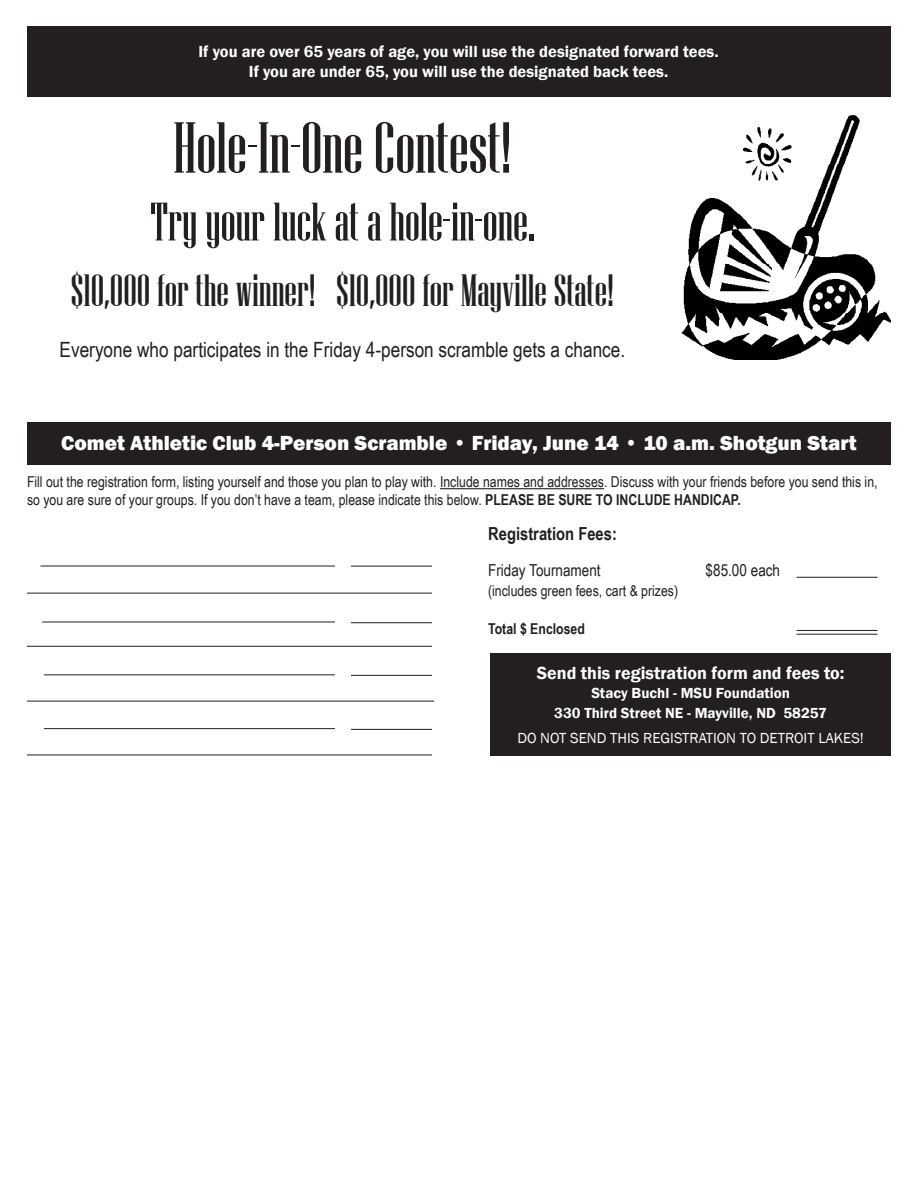
<style>
.page{position:relative;width:918px;height:1188px;background:#fff}
.page>*{position:absolute;margin:0;border:0;box-sizing:border-box;transform-origin:0 0}
.t1{font:72px "Niagara Solid";color:#231f20}
.t2{font:54px "Niagara Solid";color:#231f20}
.t3{font:45px "Niagara Solid";color:#231f20}
.t4{font:800 21px "Franklin Gothic";color:#fff}
.t5{font:21px "Arial Narrow";color:#231f20}
.t6{font:600 18px "Franklin Gothic";color:#fff}
.t7{font:700 18px "Arial Narrow";color:#231f20}
.t8{font:600 16.5px "Franklin Gothic";color:#fff}
.t9{font:16.5px "Arial Narrow";color:#231f20}
.t10{font:15px/18px "Arial Narrow";color:#231f20}
.t11{font:600 15px "Franklin Gothic";color:#fff}
.t12{font:15px "Franklin Gothic";color:#fff}
.t13{font:700 15px "Arial Narrow";color:#231f20}
.s1{font-weight:700}
</style>
<div class="page">
<div style="left:27px;top:422px;width:864px;height:42px;background:#231f20"></div>
<hr style="left:40px;top:566px;width:295px;height:1px;background:#231f20">
<hr style="left:27px;top:593px;width:405px;height:1px;background:#231f20">
<hr style="left:42px;top:622px;width:293px;height:1px;background:#231f20">
<hr style="left:27px;top:646px;width:405px;height:1px;background:#231f20">
<hr style="left:44px;top:674px;width:291px;height:1px;background:#231f20">
<hr style="left:27px;top:701px;width:407px;height:1px;background:#231f20">
<hr style="left:44px;top:728px;width:291px;height:1px;background:#231f20">
<hr style="left:27px;top:755px;width:405px;height:1px;background:#231f20">
<hr style="left:351px;top:566px;width:81px;height:1px;background:#231f20">
<hr style="left:351px;top:622px;width:81px;height:1px;background:#231f20">
<hr style="left:351px;top:675px;width:81px;height:1px;background:#231f20">
<hr style="left:351px;top:729px;width:81px;height:1px;background:#231f20">
<hr style="left:440px;top:488px;width:164px;height:1px;background:#231f20">
<hr style="left:796px;top:577px;width:82px;height:1px;background:#231f20">
<hr style="left:796px;top:630px;width:82px;height:1px;background:#231f20">
<hr style="left:796px;top:634px;width:82px;height:1px;background:#231f20">
<div style="left:490px;top:653px;width:401px;height:103px;background:#231f20"></div>
<img style="left:681px;top:115px;width:210px;height:245px">
<div style="left:27px;top:27px;width:864px;height:70px;background:#231f20"></div>
<p class="t8" style="left:198px;top:42px;width:522px">If you are over 65 years of age, you will use the designated forward tees.</p>
<p class="t8" style="left:249px;top:62px;width:421px">If you are under 65, you will use the designated back tees.</p>
<p class="t1" style="left:173px;top:110px;width:340px">Hole-In-One Contest!</p>
<p class="t2" style="left:150px;top:193px;width:386px">Try your luck at a hole-in-one.</p>
<p class="t3" style="left:71px;top:267px;width:545px">$10,000 for the winner! $10,000 for Mayville State!</p>
<p class="t5" style="left:60px;top:334px;width:567px">Everyone who participates in the Friday 4-person scramble gets a chance.</p>
<p class="t4" style="left:61px;top:430px;width:797px">Comet Athletic Club 4-Person Scramble • Friday, June 14 • 10 a.m. Shotgun Start</p>
<p class="t10" style="left:27px;top:472px;width:852px">Fill out the registration form, listing yourself and those you plan to play with. Include names and addresses. Discuss with your friends before you send this in, so you are sure of your groups. If you don’t have a team, please indicate this below. <span class="s1">PLEASE BE SURE TO INCLUDE HANDICAP.</span></p>
<p class="t7" style="left:488px;top:520px;width:130px">Registration Fees:</p>
<p class="t9" style="left:488px;top:558px;width:114px">Friday Tournament</p>
<p class="t9" style="left:706px;top:558px;width:76px">$85.00 each</p>
<p class="t10" style="left:488px;top:581px;width:192px">(includes green fees, cart &amp; prizes)</p>
<p class="t13" style="left:488px;top:617px;width:98px">Total $ Enclosed</p>
<p class="t6" style="left:537px;top:661px;width:309px">Send this registration form and fees to:</p>
<p class="t11" style="left:591px;top:684px;width:200px">Stacy Buchl - MSU Foundation</p>
<p class="t11" style="left:554px;top:703px;width:274px">330 Third Street NE - Mayville, ND 58257</p>
<p class="t12" style="left:517px;top:729px;width:348px">DO NOT SEND THIS REGISTRATION TO DETROIT LAKES!</p>
</div>
